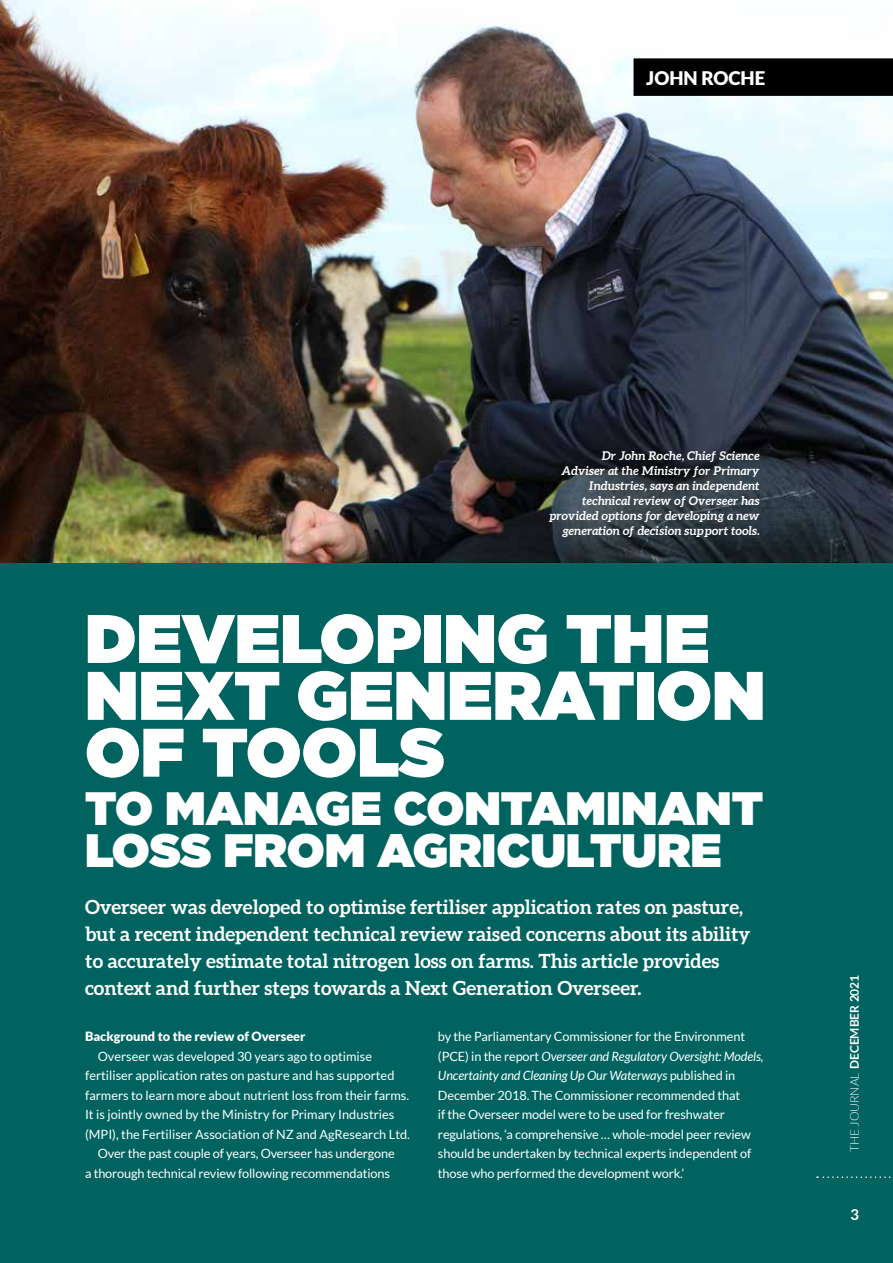
<style>
.page{position:relative;width:893px;height:1263px;background:#fff}
.page>*{position:absolute;margin:0;border:0;box-sizing:border-box;transform-origin:0 0}
.t1{font:900 68.55px/56.8px "Gotham";color:#fff}
.t2{font:900 46.8px/42px "Gotham";color:#fff}
.t3{font:700 19.5px/27px "Aleo";color:#fff}
.t4{font:900 18.75px "Lato";color:#fff}
.t5{font:700 15px "Aleo";color:#fff}
.t6{font:12.75px/19.5px "Lato";letter-spacing:-.01em;color:#fff}
.t7{font:900 12.75px "Lato";color:#fff}
.t8{font:italic 700 12px/15px "Aleo";color:#fff;text-align:right}
.t9{font:700 12px "Lato";color:#fff}
.s1{font-style:italic}
.s2{font-weight:300}
</style>
<div class="page">
<div style="left:0;top:551px;width:893px;height:712px;background:#00635f"></div>
<img style="left:0;top:0;width:893px;height:562px">
<svg style="left:817px;top:1176px;width:74px;height:2px"></svg>
<div style="left:633px;top:58px;width:260px;height:38px;background:#000"></div>
<h3 class="t4" style="left:646px;top:67px;width:121px">JOHN ROCHE</h3>
<p class="t8" style="left:549px;top:448px;width:212px">Dr John Roche, Chief Science<br>Adviser at the Ministry for Primary Industries, says an independent technical review of Overseer has provided options for developing a new generation of decision support tools.</p>
<h1 class="t1" style="left:85px;top:608px;width:682px">DEVELOPING THE<br>NEXT GENERATION<br>OF TOOLS</h1>
<h2 class="t2" style="left:85px;top:787px;width:680px">TO MANAGE CONTAMINANT<br>LOSS FROM AGRICULTURE</h2>
<p class="t3" style="left:85px;top:893px;width:667px">Overseer was developed to optimise fertiliser application rates on pasture, but a recent independent technical review raised concerns about its ability to accurately estimate total nitrogen loss on farms. This article provides context and further steps towards a Next Generation Overseer.</p>
<p class="t7" style="left:85px;top:1029px;width:222px">Background to the review of Overseer</p>
<p class="t6" style="left:98px;top:1046px;width:276px">Overseer was developed 30 years ago to optimise</p>
<p class="t6" style="left:85px;top:1066px;width:311px">fertiliser application rates on pasture and has supported</p>
<p class="t6" style="left:85px;top:1085px;width:326px">farmers to learn more about nutrient loss from their farms.</p>
<p class="t6" style="left:85px;top:1105px;width:311px">It is jointly owned by the Ministry for Primary Industries</p>
<p class="t6" style="left:85px;top:1124px;width:326px">(MPI), the Fertiliser Association of NZ and AgResearch Ltd.</p>
<p class="t6" style="left:98px;top:1144px;width:299px">Over the past couple of years, Overseer has undergone</p>
<p class="t6" style="left:85px;top:1163px;width:306px">a thorough technical review following recommendations</p>
<p class="t6" style="left:438px;top:1027px;width:327px">by the Parliamentary Commissioner for the Environment (PCE) in the report <span class="s1">Overseer and Regulatory Oversight: Models, Uncertainty and Cleaning Up Our Waterways</span> published in December 2018. The Commissioner recommended that<br>if the Overseer model were to be used for freshwater regulations, ‘a comprehensive … whole-model peer review should be undertaken by technical experts independent of those who performed the development work.’</p>
<p class="t9" style="left:848px;top:1152px;width:179px;rotate:-90deg"><span class="s2">THE JOURNAL</span> DECEMBER 2021</p>
<p class="t5" style="left:851px;top:1206px;width:9px">3</p>
</div>
